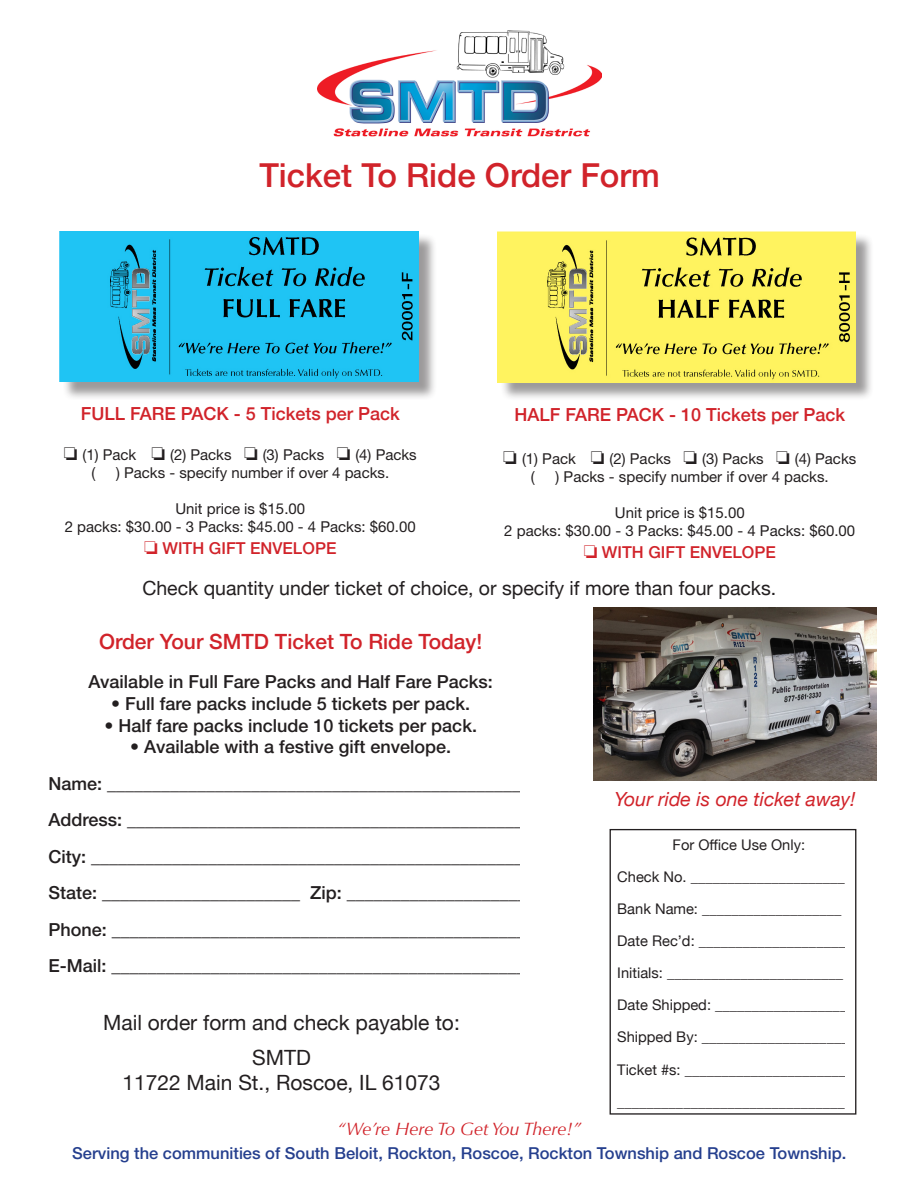
<style>
.page{position:relative;width:918px;height:1188px;background:#fff}
.page>*{position:absolute;margin:0;border:0;box-sizing:border-box;transform-origin:0 0}
.t1{font:500 33px "Helvetica Neue";color:#d1232a}
.t2{font:21px "Helvetica Neue";color:#231f20}
.t3{font:500 21px "Helvetica Neue";color:#d1232a}
.t4{font:19.5px "Helvetica Neue";color:#231f20}
.t5{font:italic 19.5px "Helvetica Neue";color:#d1232a}
.t6{font:500 18px "Helvetica Neue LT Std";color:#231f20}
.t7{font:500 18px "Helvetica Neue";color:#d1232a}
.t8{font:italic 18px "Optima";color:#d1232a}
.t9{font:500 16.5px "Helvetica Neue LT Std";color:#253f8e}
.t10{font:500 16.5px "Helvetica Neue LT Std";color:#d1232a}
.t11{font:15px "Helvetica Neue LT Std";color:#231f20}
.t12{font:14.7px "Helvetica Neue";color:#231f20}
</style>
<div class="page">
<div style="left:62px;top:233px;width:375px;height:167px;background:#231f20;opacity:.45"></div>
<img style="left:60px;top:231px;width:358px;height:151px">
<div style="left:500px;top:233px;width:374px;height:168px;background:#231f20;opacity:.45"></div>
<img style="left:498px;top:231px;width:357px;height:151px">
<img style="left:318px;top:30px;width:283px;height:107px">
<div style="left:610px;top:829px;width:246px;height:286px;border:1px solid #231f20"></div>
<img style="left:593px;top:608px;width:284px;height:173px">
<p class="t1" style="left:259px;top:148px;width:402px">Ticket To Ride Order Form</p>
<p class="t7" style="left:81px;top:400px;width:321px">FULL FARE PACK - 5 Tickets per Pack</p>
<p class="t11" style="left:64px;top:446px;width:354px">□ (1) Pack □ (2) Packs □ (3) Packs □ (4) Packs</p>
<p class="t11" style="left:91px;top:464px;width:5px">(</p>
<p class="t11" style="left:116px;top:464px;width:275px">) Packs - specify number if over 4 packs.</p>
<p class="t11" style="left:175px;top:500px;width:131px">Unit price is $15.00</p>
<p class="t11" style="left:65px;top:518px;width:353px">2 packs: $30.00 - 3 Packs: $45.00 - 4 Packs: $60.00</p>
<p class="t10" style="left:144px;top:538px;width:194px">□ WITH GIFT ENVELOPE</p>
<p class="t7" style="left:514px;top:400px;width:332px">HALF FARE PACK - 10 Tickets per Pack</p>
<p class="t11" style="left:503px;top:450px;width:354px">□ (1) Pack □ (2) Packs □ (3) Packs □ (4) Packs</p>
<p class="t11" style="left:531px;top:468px;width:5px">(</p>
<p class="t11" style="left:556px;top:468px;width:275px">) Packs - specify number if over 4 packs.</p>
<p class="t11" style="left:615px;top:504px;width:131px">Unit price is $15.00</p>
<p class="t11" style="left:504px;top:522px;width:353px">2 packs: $30.00 - 3 Packs: $45.00 - 4 Packs: $60.00</p>
<p class="t10" style="left:584px;top:542px;width:194px">□ WITH GIFT ENVELOPE</p>
<p class="t4" style="left:142px;top:574px;width:635px">Check quantity under ticket of choice, or specify if more than four packs.</p>
<p class="t3" style="left:99px;top:624px;width:385px">Order Your SMTD Ticket To Ride Today!</p>
<p class="t6" style="left:89px;top:671px;width:406px">Available in Full Fare Packs and Half Fare Packs:</p>
<p class="t6" style="left:111px;top:693px;width:361px">• Full fare packs include 5 tickets per pack.</p>
<p class="t6" style="left:104px;top:714px;width:374px">• Half fare packs include 10 tickets per pack.</p>
<p class="t6" style="left:130px;top:736px;width:322px">• Available with a festive gift envelope.</p>
<p class="t6" style="left:49px;top:773px;width:474px">Name: ______________________________________________</p>
<p class="t6" style="left:49px;top:809px;width:476px">Address: ____________________________________________</p>
<p class="t6" style="left:49px;top:845px;width:476px">City: ________________________________________________</p>
<p class="t6" style="left:49px;top:882px;width:480px">State: ______________________ Zip: ____________________</p>
<p class="t6" style="left:49px;top:918px;width:479px">Phone: ______________________________________________</p>
<p class="t6" style="left:49px;top:955px;width:479px">E-Mail: ______________________________________________</p>
<p class="t2" style="left:103px;top:1007px;width:358px">Mail order form and check payable to:</p>
<p class="t2" style="left:252px;top:1043px;width:60px">SMTD</p>
<p class="t2" style="left:122px;top:1068px;width:320px">11722 Main St., Roscoe, IL 61073</p>
<p class="t5" style="left:615px;top:785px;width:242px">Your ride is one ticket away!</p>
<p class="t12" style="left:673px;top:834px;width:134px">For Office Use Only:</p>
<p class="t12" style="left:617px;top:866px;width:229px">Check No. _____________________</p>
<p class="t12" style="left:617px;top:898px;width:226px">Bank Name: ___________________</p>
<p class="t12" style="left:617px;top:931px;width:230px">Date Rec’d: ____________________</p>
<p class="t12" style="left:617px;top:963px;width:227px">Initials: ________________________</p>
<p class="t12" style="left:617px;top:995px;width:232px">Date Shipped: __________________</p>
<p class="t12" style="left:617px;top:1027px;width:233px">Shipped By: ____________________</p>
<p class="t12" style="left:617px;top:1059px;width:238px">Ticket #s: _______________________</p>
<p class="t12" style="left:617px;top:1091px;width:229px">_______________________________</p>
<p class="t8" style="left:337px;top:1118px;width:246px">“We’re Here To Get You There!”</p>
<p class="t9" style="left:72px;top:1143px;width:776px">Serving the communities of South Beloit, Rockton, Roscoe, Rockton Township and Roscoe Township.</p>
</div>
